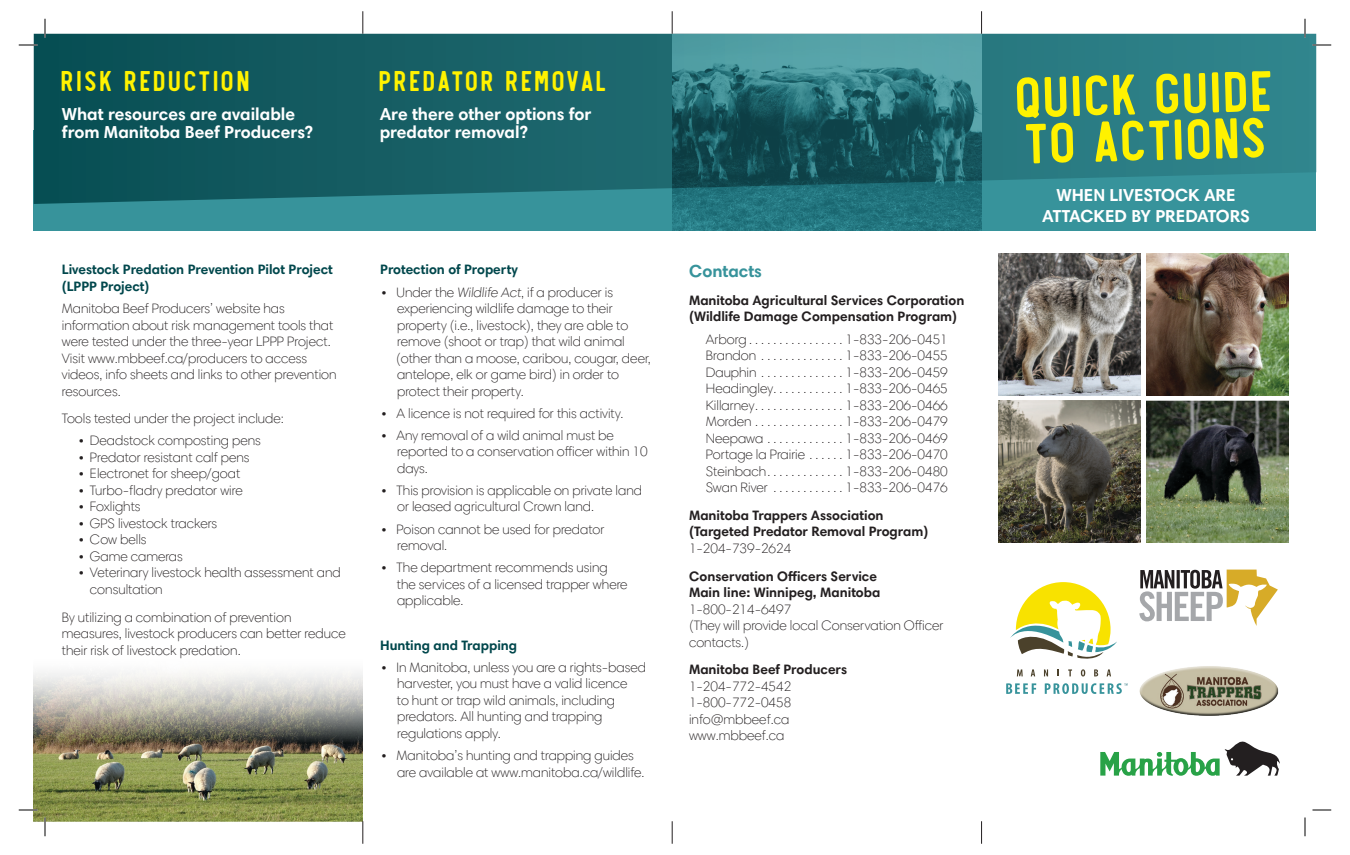
<style>
.page{position:relative;width:1350px;height:855px;background:#fff}
.page>*{position:absolute;margin:0;border:0;box-sizing:border-box;transform-origin:0 0}
.t1{font:700 60px/46.4px "Revelstoke";color:#fff200}
.t2{font:700 30px "Revelstoke";letter-spacing:-.015em;color:#fff200}
.t3{font:700 17.5px/18.8px "Harmonia Sans Pro Cyr";color:#fff}
.t4{font:700 17.5px "Harmonia Sans Pro Cyr";letter-spacing:-.005em;color:#37939b}
.t5{font:300 13.75px/16.5px "Harmonia Sans Pro Cyr";color:#231f20}
.t6{font:700 13.75px/16.5px "Harmonia Sans Pro Cyr";color:#231f20}
.t7{font:700 13.75px/16.5px "Harmonia Sans Pro Cyr";color:#00474c}
</style>
<div class="page">
<img style="left:34px;top:672px;width:329px;height:149px">
<img style="left:1146px;top:253px;width:142px;height:142px">
<svg style="left:1146px;top:401px;width:143px;height:142px;background:#505b44"></svg>
<svg style="left:998px;top:253px;width:142px;height:142px;background:#807c78"></svg>
<svg style="left:998px;top:401px;width:142px;height:142px;background:#646153"></svg>
<div style="left:34px;top:130px;width:1282px;height:101px;background:#37939b"></div>
<svg style="left:34px;top:34px;width:1282px;height:170px;background:#1d6a71"></svg>
<svg style="left:1139px;top:570px;width:139px;height:56px"></svg>
<img style="left:1139px;top:666px;width:140px;height:50px">
<svg style="left:1100px;top:741px;width:180px;height:35px"></svg>
<svg style="left:1017px;top:669px;width:6px;height:7px"></svg>
<svg style="left:1031px;top:669px;width:4px;height:7px"></svg>
<svg style="left:1044px;top:669px;width:4px;height:7px"></svg>
<svg style="left:1068px;top:669px;width:4px;height:7px"></svg>
<svg style="left:1081px;top:669px;width:4px;height:8px"></svg>
<svg style="left:1094px;top:669px;width:4px;height:7px"></svg>
<svg style="left:1107px;top:669px;width:4px;height:7px"></svg>
<svg style="left:1006px;top:683px;width:30px;height:11px"></svg>
<svg style="left:1010px;top:582px;width:107px;height:77px"></svg>
<svg style="left:1045px;top:683px;width:83px;height:11px"></svg>
<img style="left:672px;top:34px;width:310px;height:197px">
<svg style="left:981px;top:821px;width:1px;height:23px"></svg>
<svg style="left:981px;top:11px;width:1px;height:23px"></svg>
<svg style="left:672px;top:821px;width:1px;height:23px"></svg>
<svg style="left:672px;top:11px;width:1px;height:23px"></svg>
<svg style="left:363px;top:821px;width:1px;height:23px"></svg>
<svg style="left:363px;top:11px;width:1px;height:23px"></svg>
<svg style="left:19px;top:44px;width:19px;height:2px"></svg>
<svg style="left:1312px;top:44px;width:19px;height:2px"></svg>
<svg style="left:19px;top:809px;width:19px;height:2px"></svg>
<svg style="left:1312px;top:809px;width:19px;height:2px"></svg>
<svg style="left:44px;top:19px;width:2px;height:19px"></svg>
<svg style="left:44px;top:818px;width:2px;height:18px"></svg>
<svg style="left:1304px;top:19px;width:2px;height:19px"></svg>
<svg style="left:1304px;top:818px;width:2px;height:18px"></svg>
<h2 class="t2" style="left:62px;top:64px;width:193px">RISK REDUCTION</h2>
<p class="t3" style="left:62px;top:104px;width:252px">What resources are available from Manitoba Beef Producers?</p>
<h2 class="t2" style="left:380px;top:64px;width:232px">PREDATOR REMOVAL</h2>
<p class="t3" style="left:380px;top:104px;width:213px">Are there other options for predator removal?</p>
<p class="t7" style="left:62px;top:261px;width:273px">Livestock Predation Prevention Pilot Project (LPPP Project)</p>
<p class="t5" style="left:62px;top:300px;width:276px">Manitoba Beef Producers’ website has information about risk management tools that were tested under the three-year LPPP Project.<br>Visit www.mbbeef.ca/producers to access videos, info sheets and links to other prevention resources.</p>
<p class="t5" style="left:62px;top:410px;width:224px">Tools tested under the project include:</p>
<p class="t5" style="left:79px;top:432px;width:184px">• Deadstock composting pens</p>
<p class="t5" style="left:79px;top:449px;width:172px">• Predator resistant calf pens</p>
<p class="t5" style="left:79px;top:465px;width:163px">• Electronet for sheep/goat</p>
<p class="t5" style="left:79px;top:482px;width:166px">• Turbo-fladry predator wire</p>
<p class="t5" style="left:79px;top:498px;width:63px">• Foxlights</p>
<p class="t5" style="left:79px;top:515px;width:140px">• GPS livestock trackers</p>
<p class="t5" style="left:79px;top:531px;width:69px">• Cow bells</p>
<p class="t5" style="left:79px;top:548px;width:106px">• Game cameras</p>
<p class="t5" style="left:90px;top:564px;width:252px;text-indent:-11px">• Veterinary livestock health assessment and consultation</p>
<p class="t5" style="left:62px;top:609px;width:285px">By utilizing a combination of prevention measures, livestock producers can better reduce their risk of livestock predation.</p>
<p class="t7" style="left:380px;top:261px;width:139px">Protection of Property</p>
<p class="t5" style="left:396px;top:284px;width:256px;text-indent:-15px">• Under the Wildlife Act, if a producer is experiencing wildlife damage to their property (i.e., livestock), they are able to remove (shoot or trap) that wild animal (other than a moose, caribou, cougar, deer, antelope, elk or game bird) in order to protect their property.</p>
<p class="t5" style="left:382px;top:405px;width:243px">• A licence is not required for this activity.</p>
<p class="t5" style="left:397px;top:427px;width:252px;text-indent:-16px">• Any removal of a wild animal must be reported to a conservation officer within 10 days.</p>
<p class="t5" style="left:397px;top:482px;width:247px;text-indent:-16px">• This provision is applicable on private land or leased agricultural Crown land.</p>
<p class="t5" style="left:397px;top:521px;width:209px;text-indent:-16px">• Poison cannot be used for predator removal.</p>
<p class="t5" style="left:397px;top:559px;width:232px;text-indent:-15px">• The department recommends using the services of a licensed trapper where applicable.</p>
<p class="t7" style="left:380px;top:637px;width:139px">Hunting and Trapping</p>
<p class="t5" style="left:397px;top:659px;width:251px;text-indent:-15px">• In Manitoba, unless you are a rights-based harvester, you must have a valid licence<br>to hunt or trap wild animals, including predators. All hunting and trapping regulations apply.</p>
<p class="t5" style="left:397px;top:747px;width:249px;text-indent:-16px">• Manitoba’s hunting and trapping guides are available at www.manitoba.ca/wildlife.</p>
<p class="t4" style="left:689px;top:260px;width:74px">Contacts</p>
<p class="t6" style="left:689px;top:292px;width:277px">Manitoba Agricultural Services Corporation (Wildlife Damage Compensation Program)</p>
<p class="t5" style="left:706px;top:331px;width:42px">Arborg</p>
<p class="t5" style="left:846px;top:331px;width:104px">1-833-206-0451</p>
<p class="t5" style="left:706px;top:347px;width:52px">Brandon</p>
<p class="t5" style="left:846px;top:347px;width:104px">1-833-206-0455</p>
<p class="t5" style="left:706px;top:364px;width:52px">Dauphin</p>
<p class="t5" style="left:846px;top:364px;width:104px">1-833-206-0459</p>
<p class="t5" style="left:706px;top:380px;width:69px">Headingley</p>
<p class="t5" style="left:846px;top:380px;width:104px">1-833-206-0465</p>
<p class="t5" style="left:706px;top:397px;width:50px">Killarney</p>
<p class="t5" style="left:846px;top:397px;width:104px">1-833-206-0466</p>
<p class="t5" style="left:706px;top:413px;width:47px">Morden</p>
<p class="t5" style="left:846px;top:413px;width:104px">1-833-206-0479</p>
<p class="t5" style="left:706px;top:430px;width:59px">Neepawa</p>
<p class="t5" style="left:846px;top:430px;width:104px">1-833-206-0469</p>
<p class="t5" style="left:706px;top:446px;width:101px">Portage la Prairie</p>
<p class="t5" style="left:846px;top:446px;width:104px">1-833-206-0470</p>
<p class="t5" style="left:706px;top:463px;width:62px">Steinbach</p>
<p class="t5" style="left:846px;top:463px;width:104px">1-833-206-0480</p>
<p class="t5" style="left:706px;top:479px;width:63px">Swan River</p>
<p class="t5" style="left:846px;top:479px;width:104px">1-833-206-0476</p>
<p class="t6" style="left:689px;top:507px;width:241px">Manitoba Trappers Association (Targeted Predator Removal Program)</p>
<p class="t5" style="left:689px;top:540px;width:104px">1-204-739-2624</p>
<p class="t6" style="left:689px;top:567px;width:193px">Conservation Officers Service<br>Main line: Winnipeg, Manitoba</p>
<p class="t5" style="left:689px;top:601px;width:256px">1-800-214-6497<br>(They will provide local Conservation Officer contacts.)</p>
<p class="t6" style="left:689px;top:661px;width:160px">Manitoba Beef Producers</p>
<p class="t5" style="left:689px;top:678px;width:104px">1-204-772-4542<br>1-800-772-0458 info@mbbeef.ca www.mbbeef.ca</p>
<h1 class="t1" style="left:1016px;top:76px;width:265px;rotate:-2deg">QUICK GUIDE<br>TO ACTIONS</h1>
<p class="t3" style="left:1042px;top:184px;width:209px;line-height:21px;text-align:center">WHEN LIVESTOCK ARE<br>ATTACKED BY PREDATORS</p>
</div>
